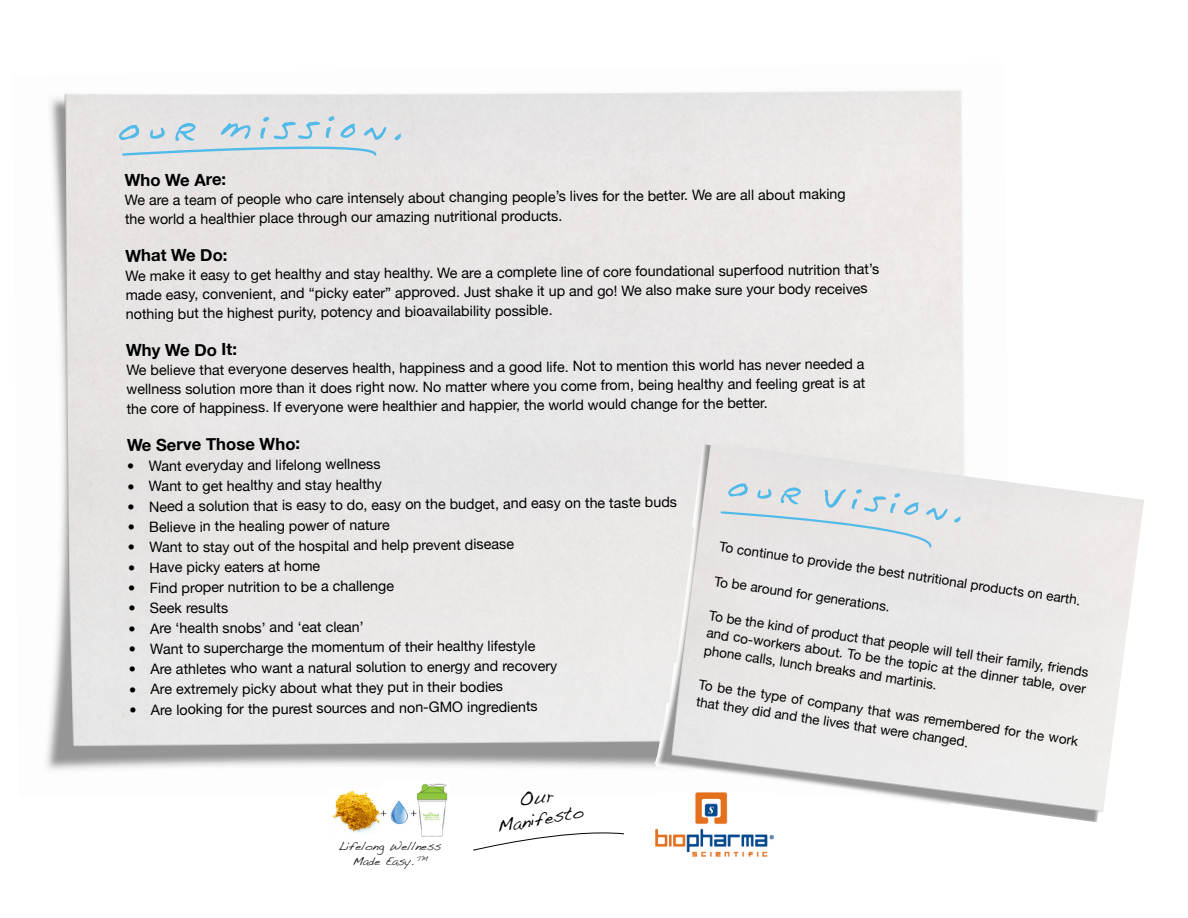
<style>
.page{position:relative;width:1188px;height:918px;background:#fff}
.page>*{position:absolute;margin:0;border:0;box-sizing:border-box;transform-origin:0 0}
.t1{font:65.55px "Dads Recipe";letter-spacing:-.01em;color:#52bae9}
.t2{font:61.65px "Dads Recipe";color:#52bae9}
.t3{font:18px "Handwriting Dakota";color:#000}
.t4{font:700 16.8px "Helvetica Neue";color:#000}
.t5{font:14.4px/20px "Helvetica Neue";color:#000}
.t6{font:14.4px "Helvetica Neue";letter-spacing:-.02em;color:#000}
.t7{font:13.5px/17.9px "Helvetica Neue";color:#000;text-align:justify}
.t8{font:11.85px "Handwriting Dakota";color:#231f20}
</style>
<div class="page">
<div style="left:46px;top:90px;width:918px;height:680px;background:#e8e6e6"></div>
<svg style="left:121px;top:139px;width:257px;height:18px;background:#d2dee4"></svg>
<img style="left:654px;top:444px;width:490px;height:378px">
<svg style="left:719px;top:510px;width:214px;height:39px;background:#dee2e3"></svg>
<img style="left:655px;top:792px;width:118px;height:65px">
<svg style="left:473px;top:832px;width:151px;height:19px"></svg>
<img style="left:332px;top:790px;width:49px;height:43px">
<img style="left:381px;top:783px;width:67px;height:54px">
<p class="t1" style="left:114px;top:77px;width:294px">Our Mission.</p>
<p class="t4" style="left:125px;top:164px;width:103px">Who We Are:</p>
<p class="t5" style="left:125px;top:186px;width:723px">We are a team of people who care intensely about changing people’s lives for the better. We are all about making</p>
<p class="t5" style="left:125px;top:206px;width:439px">the world a healthier place through our amazing nutritional products.</p>
<p class="t4" style="left:125px;top:240px;width:104px">What We Do:</p>
<p class="t5" style="left:126px;top:261px;width:755px">We make it easy to get healthy and stay healthy. We are a complete line of core foundational superfood nutrition that’s made easy, convenient, and “picky eater” approved. Just shake it up and go! We also make sure your body receives nothing but the highest purity, potency and bioavailability possible.</p>
<p class="t4" style="left:126px;top:335px;width:113px">Why We Do It:</p>
<p class="t5" style="left:126px;top:356px;width:740px">We believe that everyone deserves health, happiness and a good life. Not to mention this world has never needed a</p>
<p class="t5" style="left:127px;top:375px;width:740px">wellness solution more than it does right now. No matter where you come from, being healthy and feeling great is at</p>
<p class="t5" style="left:127px;top:395px;width:643px">the core of happiness. If everyone were healthier and happier, the world would change for the better.</p>
<p class="t4" style="left:127px;top:429px;width:175px">We Serve Those Who:</p>
<p class="t5" style="left:127px;top:454px;width:255px">• Want everyday and lifelong wellness</p>
<p class="t5" style="left:127px;top:474px;width:256px">• Want to get healthy and stay healthy</p>
<p class="t5" style="left:128px;top:493px;width:551px">• Need a solution that is easy to do, easy on the budget, and easy on the taste buds</p>
<p class="t5" style="left:128px;top:515px;width:264px">• Believe in the healing power of nature</p>
<p class="t5" style="left:128px;top:535px;width:388px">• Want to stay out of the hospital and help prevent disease</p>
<p class="t5" style="left:128px;top:556px;width:194px">• Have picky eaters at home</p>
<p class="t5" style="left:128px;top:576px;width:268px">• Find proper nutrition to be a challenge</p>
<p class="t5" style="left:128px;top:597px;width:102px">• Seek results</p>
<p class="t5" style="left:129px;top:617px;width:237px">• Are ‘health snobs’ and ‘eat clean’</p>
<p class="t5" style="left:129px;top:636px;width:408px">• Want to supercharge the momentum of their healthy lifestyle</p>
<p class="t5" style="left:129px;top:656px;width:430px">• Are athletes who want a natural solution to energy and recovery</p>
<p class="t5" style="left:129px;top:677px;width:376px">• Are extremely picky about what they put in their bodies</p>
<p class="t6" style="left:129px;top:696px;width:410px">• Are looking for the purest sources and non-GMO ingredients</p>
<p class="t2" style="left:729px;top:438px;width:245px;rotate:6deg">Our Vision.</p>
<p class="t7" style="left:721px;top:535px;width:367px;rotate:9deg">To continue to provide the best nutritional products on earth.</p>
<p class="t7" style="left:716px;top:570px;width:179px;rotate:9deg">To be around for generations.</p>
<p class="t7" style="left:711px;top:604px;width:385px;rotate:9deg">To be the kind of product that people will tell their family, friends and co-workers about. To be the topic at the dinner table, over phone calls, lunch breaks and martinis.</p>
<p class="t7" style="left:701px;top:673px;width:385px;rotate:9deg">To be the type of company that was remembered for the work that they did and the lives that were changed.</p>
<p class="t8" style="left:339px;top:839px;width:104px">Lifelong Wellness</p>
<p class="t8" style="left:352px;top:854px;width:77px">Made Easy. <sup>TM</sup></p>
<p class="t3" style="left:495px;top:816px;width:89px;rotate:-10deg">Manifesto</p>
</div>
